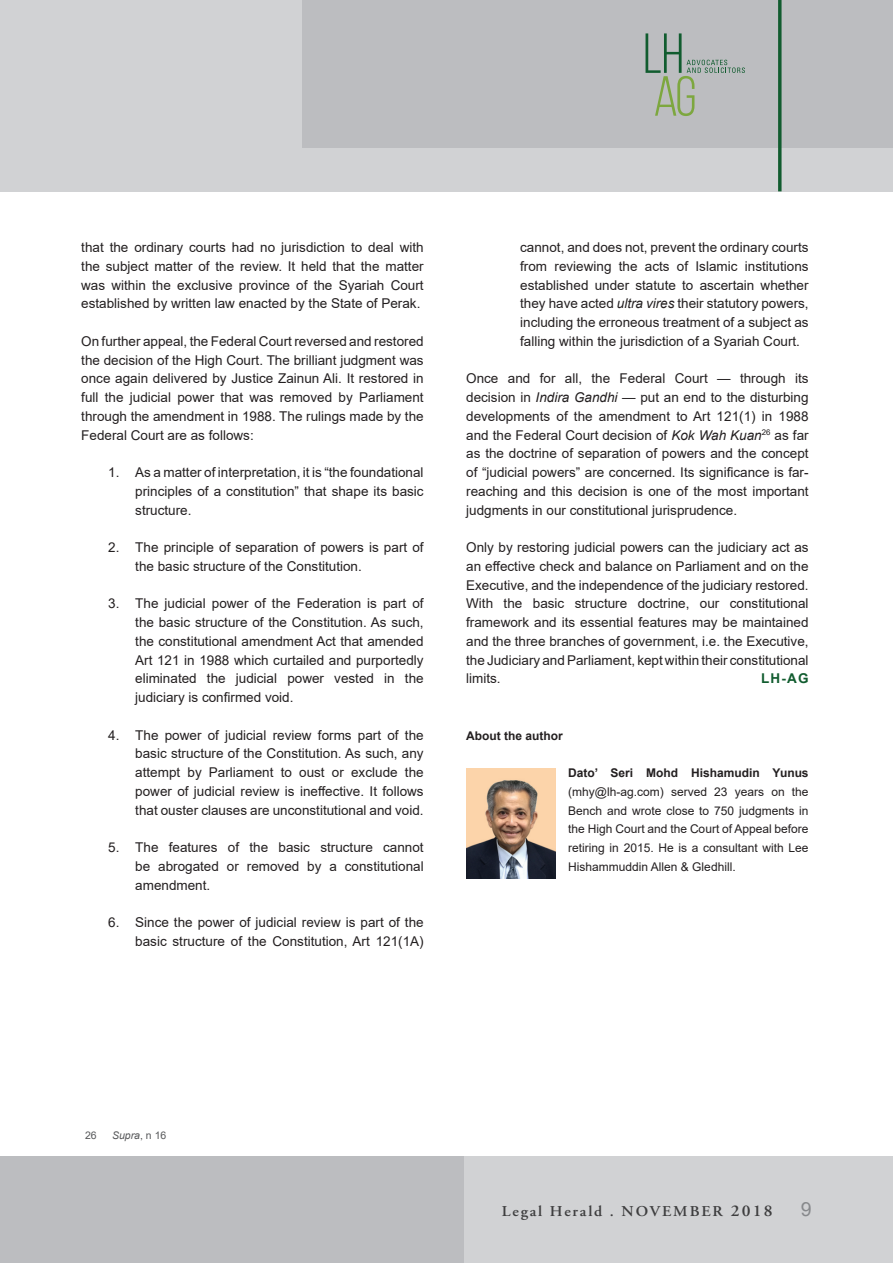
<style>
.page{position:relative;width:893px;height:1263px;background:#fff}
.page>*{position:absolute;margin:0;border:0;box-sizing:border-box;transform-origin:0 0}
.t1{font:19.5px "Arial";color:#87898c}
.t2{font:600 15px "Adobe Garamond";letter-spacing:.115em;color:#3e3e3f;scale:1.05 1}
.t3{font:13.5px/18.8px "Arial";color:#231f20;text-align:justify}
.t4{font:700 13.5px "Arial";color:#115c2f}
.t5{font:12px/18.8px "Arial";color:#231f20;text-align:justify}
.t6{font:700 12px "Arial";color:#231f20}
.t7{font:italic 10.5px "Arial";color:#57585a}
.t8{font:10.5px "Arial";color:#57585a}
.s1{font-style:italic}
.s2{font-style:normal}
.s3{font-size:16.5px}
</style>
<div class="page">
<div style="left:0;top:0;width:893px;height:191px;background:#d1d2d4"></div>
<div style="left:302px;top:0;width:591px;height:147px;background:#bcbdc0"></div>
<div style="left:0;top:1157px;width:465px;height:106px;background:#bcbdc0"></div>
<div style="left:465px;top:1157px;width:428px;height:106px;background:#d1d2d4"></div>
<svg style="left:646px;top:33px;width:99px;height:83px"></svg>
<svg style="left:778px;top:0;width:4px;height:191px"></svg>
<img style="left:466px;top:768px;width:90px;height:111px">
<p class="t3" style="left:81px;top:238px;width:344px">that the ordinary courts had no jurisdiction to deal with the subject matter of the review. It held that the matter was within the exclusive province of the Syariah Court established by written law enacted by the State of Perak.</p>
<p class="t3" style="left:81px;top:332px;width:344px">On further appeal, the Federal Court reversed and restored the decision of the High Court. The brilliant judgment was once again delivered by Justice Zainun Ali. It restored in full the judicial power that was removed by Parliament through the amendment in 1988. The rulings made by the Federal Court are as follows:</p>
<p class="t3" style="left:135px;top:463px;width:290px;text-indent:-27px">1. As a matter of interpretation, it is “the foundational principles of a constitution” that shape its basic structure.</p>
<p class="t3" style="left:135px;top:538px;width:290px;text-indent:-27px">2. The principle of separation of powers is part of the basic structure of the Constitution.</p>
<p class="t3" style="left:135px;top:594px;width:290px;text-indent:-27px">3. The judicial power of the Federation is part of the basic structure of the Constitution. As such, the constitutional amendment Act that amended Art 121 in 1988 which curtailed and purportedly eliminated the judicial power vested in the judiciary is confirmed void.</p>
<p class="t3" style="left:135px;top:725px;width:290px;text-indent:-27px">4. The power of judicial review forms part of the basic structure of the Constitution. As such, any attempt by Parliament to oust or exclude the power of judicial review is ineffective. It follows that ouster clauses are unconstitutional and void.</p>
<p class="t3" style="left:135px;top:838px;width:290px;text-indent:-27px">5. The features of the basic structure cannot be abrogated or removed by a constitutional amendment.</p>
<p class="t3" style="left:108px;top:913px;width:317px;text-align:right">6. Since the power of judicial review is part of the basic structure of the Constitution, Art 121(1A)</p>
<p class="t3" style="left:520px;top:238px;width:290px">cannot, and does not, prevent the ordinary courts from reviewing the acts of Islamic institutions established under statute to ascertain whether they have acted <span class="s1">ultra vires</span> their statutory powers, including the erroneous treatment of a subject as falling within the jurisdiction of a Syariah Court.</p>
<p class="t3" style="left:466px;top:369px;width:344px">Once and for all, the Federal Court — through its decision in <span class="s1">Indira Gandhi</span> — put an end to the disturbing developments of the amendment to Art 121(1) in 1988 and the Federal Court decision of <span class="s1">Kok Wah Kuan</span><sup>26</sup> as far as the doctrine of separation of powers and the concept of “judicial powers” are concerned. Its significance is far&shy;reaching and this decision is one of the most important judgments in our constitutional jurisprudence.</p>
<p class="t3" style="left:466px;top:538px;width:344px">Only by restoring judicial powers can the judiciary act as an effective check and balance on Parliament and on the Executive, and the independence of the judiciary restored.<br>With the basic structure doctrine, our constitutional framework and its essential features may be maintained and the three branches of government, i.e. the Executive, the Judiciary and Parliament, kept within their constitutional limits.</p>
<p class="t4" style="left:761px;top:669px;width:49px">LH-AG</p>
<p class="t6" style="left:466px;top:727px;width:98px">About the author</p>
<p class="t6" style="left:568px;top:764px;width:242px">Dato’ Seri Mohd Hishamudin Yunus</p>
<p class="t5" style="left:568px;top:782px;width:242px">(mhy@lh-ag.com) served 23 years on the Bench and wrote close to 750 judgments in the High Court and the Court of Appeal before retiring in 2015. He is a consultant with Lee Hishammuddin Allen &amp; Gledhill.</p>
<p class="t8" style="left:85px;top:1128px;width:13px">26</p>
<p class="t7" style="left:112px;top:1128px;width:56px">Supra<span class="s2">, n 16</span></p>
<p class="t2" style="left:502px;top:1203px;width:260px">Legal Herald . NOVEMBER <span class="s3">2018</span></p>
<h1 class="t1" style="left:801px;top:1195px;width:12px">9</h1>
</div>
